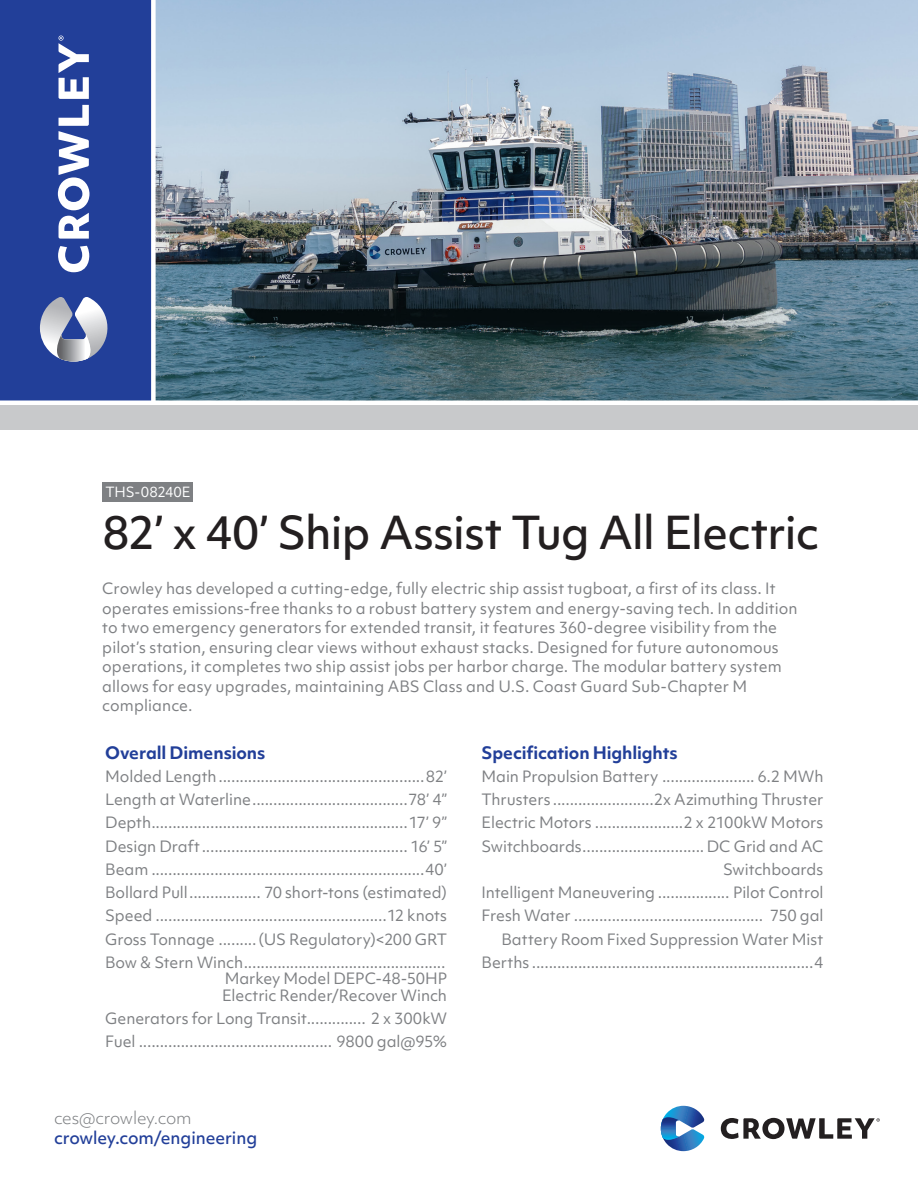
<style>
.page{position:relative;width:918px;height:1188px;background:#fff}
.page>*{position:absolute;margin:0;border:0;box-sizing:border-box;transform-origin:0 0}
.Intro_Copy_Blocks{font:500 43.5px "Objektiv Mk 1";letter-spacing:-.02em;color:#231f20}
.Intro_Copy_Blocks-2{font:700 16.5px "Objektiv Mk 1";letter-spacing:-.005em;color:#223f99}
.t1{font:500 16.5px "Objektiv Mk 1";letter-spacing:-.01em;color:#223f99}
.t2{font:300 16.5px "Objektiv Mk 1";letter-spacing:-.02em;color:#7e8083}
.Intro_Copy_Blocks-3{font:15px/19.5px "Objektiv Mk 1";color:#7e8083}
.Intro_Copy_Blocks-4{font:13.5px "Objektiv Mk 1";letter-spacing:-.01em;color:#fff}
</style>
<div class="page">
<img style="left:156px;top:0;width:762px;height:400px">
<div style="left:0;top:0;width:152px;height:402px;background:#223f99"></div>
<div style="left:0;top:405px;width:918px;height:25px;background:#c8c9cb"></div>
<div style="left:151px;top:0;width:5px;height:402px;background:#fff"></div>
<div style="left:0;top:400px;width:918px;height:5px;background:#fff"></div>
<svg style="left:58px;top:36px;width:32px;height:236px"></svg>
<svg style="left:40px;top:297px;width:68px;height:65px"></svg>
<svg style="left:721px;top:1118px;width:159px;height:21px"></svg>
<svg style="left:660px;top:1106px;width:45px;height:45px"></svg>
<div style="left:102px;top:483px;width:91px;height:19px;background:#7e8083"></div>
<p class="Intro_Copy_Blocks-4" style="left:106px;top:482px;width:87px">THS-08240E</p>
<p class="Intro_Copy_Blocks" style="left:103px;top:503px;width:718px">82’ x 40’ Ship Assist Tug All Electric</p>
<p class="Intro_Copy_Blocks-3" style="left:102px;top:579px;width:697px">Crowley has developed a cutting-edge, fully electric ship assist tugboat, a first of its class. It operates emissions-free thanks to a robust battery system and energy-saving tech. In addition to two emergency generators for extended transit, it features 360-degree visibility from the pilot’s station, ensuring clear views without exhaust stacks. Designed for future autonomous operations, it completes two ship assist jobs per harbor charge. The modular battery system allows for easy upgrades, maintaining ABS Class and U.S. Coast Guard Sub-Chapter M compliance.</p>
<p class="Intro_Copy_Blocks-2" style="left:105px;top:741px;width:162px">Overall Dimensions</p>
<p class="Intro_Copy_Blocks-3" style="left:105px;top:766px;width:343px">Molded Length.................................................82’</p>
<p class="Intro_Copy_Blocks-3" style="left:105px;top:790px;width:343px">Length at Waterline.....................................78’ 4”</p>
<p class="Intro_Copy_Blocks-3" style="left:105px;top:813px;width:343px">Depth.............................................................17’ 9”</p>
<p class="Intro_Copy_Blocks-3" style="left:105px;top:836px;width:343px">Design Draft................................................. 16’ 5”</p>
<p class="Intro_Copy_Blocks-3" style="left:105px;top:859px;width:343px">Beam .................................................................40’</p>
<p class="Intro_Copy_Blocks-3" style="left:105px;top:883px;width:343px">Bollard Pull................. 70 short-tons (estimated)</p>
<p class="Intro_Copy_Blocks-3" style="left:105px;top:906px;width:343px">Speed .......................................................12 knots</p>
<p class="Intro_Copy_Blocks-3" style="left:105px;top:929px;width:343px">Gross Tonnage .........(US Regulatory)&lt;200 GRT</p>
<p class="Intro_Copy_Blocks-3" style="left:222px;top:954px;width:227px;line-height:16.5px;text-align:justify;text-indent:-117px">Bow &amp; Stern Winch................................................<br>Markey Model DEPC-48-50HP Electric Render/Recover Winch</p>
<p class="Intro_Copy_Blocks-3" style="left:105px;top:1009px;width:343px">Generators for Long Transit.............. 2 x 300kW</p>
<p class="Intro_Copy_Blocks-3" style="left:105px;top:1032px;width:343px">Fuel .............................................. 9800 gal@95%</p>
<p class="t2" style="left:54px;top:1107px;width:139px">ces@crowley.com</p>
<p class="t1" style="left:54px;top:1126px;width:205px">crowley.com/engineering</p>
<p class="Intro_Copy_Blocks-2" style="left:482px;top:741px;width:198px">Specification Highlights</p>
<p class="Intro_Copy_Blocks-3" style="left:482px;top:766px;width:343px">Main Propulsion Battery ...................... 6.2 MWh</p>
<p class="Intro_Copy_Blocks-3" style="left:482px;top:790px;width:343px">Thrusters ........................2x Azimuthing Thruster</p>
<p class="Intro_Copy_Blocks-3" style="left:482px;top:813px;width:343px">Electric Motors .....................2 x 2100kW Motors</p>
<p class="Intro_Copy_Blocks-3" style="left:482px;top:836px;width:343px">Switchboards............................. DC Grid and AC</p>
<p class="Intro_Copy_Blocks-3" style="left:723px;top:859px;width:102px">Switchboards</p>
<p class="Intro_Copy_Blocks-3" style="left:482px;top:883px;width:343px">Intelligent Maneuvering ................. Pilot Control</p>
<p class="Intro_Copy_Blocks-3" style="left:482px;top:906px;width:343px">Fresh Water ............................................. 750 gal</p>
<p class="Intro_Copy_Blocks-3" style="left:501px;top:929px;width:324px">Battery Room Fixed Suppression Water Mist</p>
<p class="Intro_Copy_Blocks-3" style="left:482px;top:952px;width:343px">Berths ...................................................................4</p>
</div>
